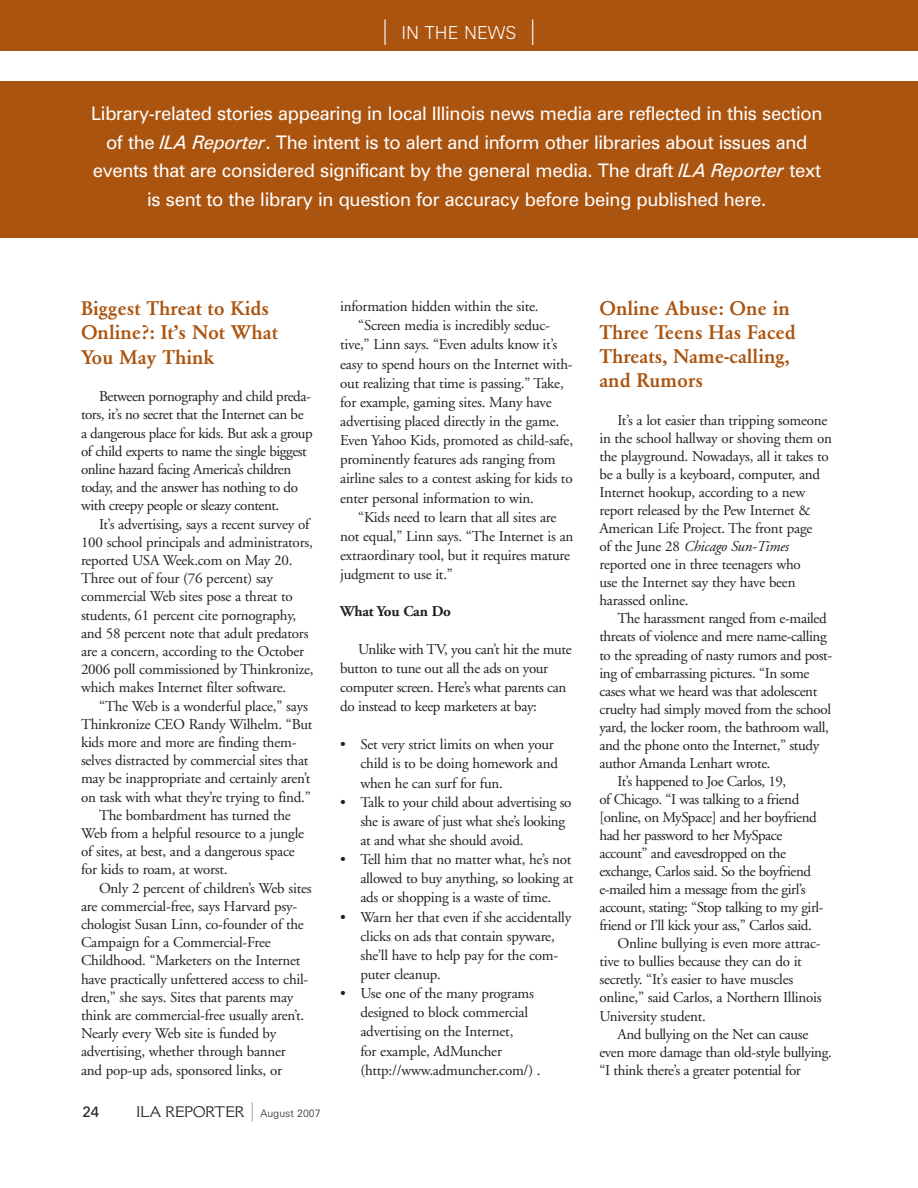
<style>
.page{position:relative;width:918px;height:1188px;background:#fff}
.page>*{position:absolute;margin:0;border:0;box-sizing:border-box;transform-origin:0 0}
.t1{font:500 19.5px/24px "Garamond BE";color:#ab540f}
.t2{font:18.75px/28.5px "Zurich BT";letter-spacing:-.015em;color:#fff;text-align:center}
.t3{font:300 18px "Zurich BT";color:#fff}
.t4{font:15px/19.2px "Adobe Garamond";letter-spacing:-.015em;color:#231f20}
.t5{font:15px "Cantoria";letter-spacing:-.02em;color:#231f20}
.t6{font:700 15px "Adobe Garamond";letter-spacing:-.015em;color:#231f20}
.t7{font:15px "Zurich BT";color:#231f20}
.s1{font-size:25.5px}
.s2{font-style:italic}
.s3{font-family:"Zurich BT";font-weight:300;font-size:19.5px;color:#939598}
.s4{font-family:"Zurich BT";font-weight:300;font-size:10.5px}
</style>
<div class="page">
<div style="left:0;top:81px;width:918px;height:156px;background:#ab540f"></div>
<div style="left:0;top:0;width:918px;height:51px;background:#ab540f"></div>
<p class="t3" style="left:379px;top:27px;width:162px"><span class="s1">|</span> IN THE NEWS <span class="s1">|</span></p>
<p class="t2" style="left:91px;top:101px;width:733px">Library-related stories appearing in local Illinois news media are reflected in this section of the <span class="s2">ILA Reporter</span>. The intent is to alert and inform other libraries about issues and events that are considered significant by the general media. The draft <span class="s2">ILA Reporter</span> text is sent to the library in question for accuracy before being published here.</p>
<h1 class="t1" style="left:81px;top:298px;width:198px">Biggest Threat to Kids<br>Online?: It’s Not What<br>You May Think</h1>
<p class="t4" style="left:81px;top:389px;width:233px;line-height:18.1px;text-indent:18px">Between pornography and child preda&shy;tors, it’s no secret that the Internet can be a dangerous place for kids. But ask a group of child experts to name the single biggest online hazard facing America’s children today, and the answer has nothing to do with creepy people or sleazy content.</p>
<p class="t4" style="left:81px;top:516px;width:234px;line-height:18.1px;text-indent:18px">It’s advertising, says a recent survey of 100 school principals and administrators, reported USA Week.com on May 20.<br>Three out of four (76 percent) say commercial Web sites pose a threat to students, 61 percent cite pornography, and 58 percent note that adult predators are a concern, according to the October 2006 poll commissioned by Thinkronize, which makes Internet filter software.</p>
<p class="t4" style="left:99px;top:698px;width:210px">“The Web is a wonderful place,” says</p>
<p class="t4" style="left:81px;top:716px;width:233px">Thinkronize CEO Randy Wilhelm. “But</p>
<p class="t4" style="left:81px;top:734px;width:217px">kids more and more are finding them-</p>
<p class="t4" style="left:81px;top:752px;width:229px">selves distracted by commercial sites that</p>
<p class="t4" style="left:81px;top:771px;width:231px">may be inappropriate and certainly aren’t</p>
<p class="t4" style="left:81px;top:789px;width:231px">on task with what they’re trying to find.”</p>
<p class="t4" style="left:99px;top:807px;width:193px">The bombardment has turned the</p>
<p class="t4" style="left:81px;top:825px;width:225px">Web from a helpful resource to a jungle</p>
<p class="t4" style="left:81px;top:843px;width:215px">of sites, at best, and a dangerous space</p>
<p class="t4" style="left:81px;top:862px;width:148px">for kids to roam, at worst.</p>
<p class="t4" style="left:99px;top:880px;width:214px">Only 2 percent of children’s Web sites</p>
<p class="t4" style="left:81px;top:898px;width:218px">are commercial-free, says Harvard psy-</p>
<p class="t4" style="left:81px;top:916px;width:224px">chologist Susan Linn, co-founder of the</p>
<p class="t4" style="left:81px;top:934px;width:191px">Campaign for a Commercial-Free</p>
<p class="t4" style="left:81px;top:953px;width:221px">Childhood. “Marketers on the Internet</p>
<p class="t4" style="left:81px;top:971px;width:229px">have practically unfettered access to chil-</p>
<p class="t4" style="left:81px;top:989px;width:214px">dren,” she says. Sites that parents may</p>
<p class="t4" style="left:81px;top:1007px;width:225px">think are commercial-free usually aren’t.</p>
<p class="t4" style="left:81px;top:1025px;width:197px">Nearly every Web site is funded by</p>
<p class="t4" style="left:81px;top:1044px;width:206px">advertising, whether through banner</p>
<p class="t4" style="left:81px;top:1062px;width:203px">and pop-up ads, sponsored links, or</p>
<p class="t7" style="left:82px;top:1106px;width:18px">24</p>
<p class="t5" style="left:136px;top:1106px;width:186px">ILA REPORTER <span class="s3">|</span> <span class="s4">August 2007</span></p>
<p class="t4" style="left:340px;top:298px;width:200px">information hidden within the site.</p>
<p class="t4" style="left:358px;top:317px;width:193px">“Screen media is incredibly seduc-</p>
<p class="t4" style="left:340px;top:336px;width:219px">tive,” Linn says. “Even adults know it’s</p>
<p class="t4" style="left:340px;top:356px;width:234px">easy to spend hours on the Internet with-</p>
<p class="t4" style="left:340px;top:375px;width:225px">out realizing that time is passing.” Take,</p>
<p class="t4" style="left:340px;top:394px;width:213px">for example, gaming sites. Many have</p>
<p class="t4" style="left:340px;top:413px;width:220px">advertising placed directly in the game.</p>
<p class="t4" style="left:340px;top:432px;width:234px">Even Yahoo Kids, promoted as child-safe,</p>
<p class="t4" style="left:340px;top:451px;width:217px">prominently features ads ranging from</p>
<p class="t4" style="left:340px;top:470px;width:234px">airline sales to a contest asking for kids to</p>
<p class="t4" style="left:340px;top:490px;width:195px">enter personal information to win.</p>
<p class="t4" style="left:358px;top:509px;width:200px">“Kids need to learn that all sites are</p>
<p class="t4" style="left:340px;top:528px;width:235px">not equal,” Linn says. “The Internet is an</p>
<p class="t4" style="left:340px;top:547px;width:231px">extraordinary tool, but it requires mature</p>
<p class="t4" style="left:340px;top:566px;width:114px">judgment to use it.”</p>
<p class="t6" style="left:340px;top:606px;width:112px">What You Can Do</p>
<p class="t4" style="left:340px;top:641px;width:233px;text-indent:18px">Unlike with TV, you can’t hit the mute button to tune out all the ads on your computer screen. Here’s what parents can do instead to keep marketers at bay:</p>
<p class="t4" style="left:360px;top:736px;width:199px;text-indent:-20px">• Set very strict limits on when your child is to be doing homework and when he can surf for fun.</p>
<p class="t4" style="left:360px;top:794px;width:213px;text-indent:-20px">• Talk to your child about advertising so she is aware of just what she’s looking at and what she should avoid.</p>
<p class="t4" style="left:360px;top:851px;width:214px;text-indent:-20px">• Tell him that no matter what, he’s not allowed to buy anything, so looking at ads or shopping is a waste of time.</p>
<p class="t4" style="left:360px;top:909px;width:212px;text-indent:-20px">• Warn her that even if she accidentally clicks on ads that contain spyware, she’ll have to help pay for the com&shy;puter cleanup.</p>
<p class="t4" style="left:360px;top:985px;width:182px;text-indent:-20px">• Use one of the many programs designed to block commercial advertising on the Internet,<br>for example, AdMuncher (http://www.admuncher.com/) .</p>
<h1 class="t1" style="left:599px;top:298px;width:198px">Online Abuse: One in<br>Three Teens Has Faced<br>Threats, Name-calling, and Rumors</h1>
<p class="t4" style="left:599px;top:412px;width:234px;line-height:18px;text-indent:18px">It’s a lot easier than tripping someone in the school hallway or shoving them on the playground. Nowadays, all it takes to be a bully is a keyboard, computer, and Internet hookup, according to a new report released by the Pew Internet &amp; American Life Project. The front page<br>of the June 28 <span class="s2">Chicago Sun-Times </span>reported one in three teenagers who<br>use the Internet say they have been harassed online.</p>
<p class="t4" style="left:617px;top:610px;width:211px">The harassment ranged from e-mailed</p>
<p class="t4" style="left:599px;top:628px;width:229px">threats of violence and mere name-calling</p>
<p class="t4" style="left:599px;top:647px;width:234px">to the spreading of nasty rumors and post-</p>
<p class="t4" style="left:599px;top:665px;width:212px">ing of embarrassing pictures. “In some</p>
<p class="t4" style="left:599px;top:683px;width:220px">cases what we heard was that adolescent</p>
<p class="t4" style="left:599px;top:701px;width:233px">cruelty had simply moved from the school</p>
<p class="t4" style="left:599px;top:719px;width:231px">yard, the locker room, the bathroom wall,</p>
<p class="t4" style="left:599px;top:737px;width:221px">and the phone onto the Internet,” study</p>
<p class="t4" style="left:599px;top:755px;width:173px">author Amanda Lenhart wrote.</p>
<p class="t4" style="left:617px;top:773px;width:170px">It’s happened to Joe Carlos, 19,</p>
<p class="t4" style="left:599px;top:791px;width:201px">of Chicago. “I was talking to a friend</p>
<p class="t4" style="left:599px;top:809px;width:219px">[online, on MySpace] and her boyfriend</p>
<p class="t4" style="left:599px;top:827px;width:185px">had her password to her MySpace</p>
<p class="t4" style="left:599px;top:845px;width:188px">account” and eavesdropped on the</p>
<p class="t4" style="left:599px;top:863px;width:213px">exchange, Carlos said. So the boyfriend</p>
<p class="t4" style="left:599px;top:881px;width:208px">e-mailed him a message from the girl’s</p>
<p class="t4" style="left:599px;top:899px;width:226px">account, stating: “Stop talking to my girl-</p>
<p class="t4" style="left:599px;top:917px;width:214px">friend or I’ll kick your ass,” Carlos said.</p>
<p class="t4" style="left:617px;top:935px;width:205px">Online bullying is even more attrac-</p>
<p class="t4" style="left:599px;top:953px;width:204px">tive to bullies because they can do it</p>
<p class="t4" style="left:599px;top:971px;width:195px">secretly. “It’s easier to have muscles</p>
<p class="t4" style="left:599px;top:990px;width:224px">online,” said Carlos, a Northern Illinois</p>
<p class="t4" style="left:599px;top:1008px;width:108px">University student.</p>
<p class="t4" style="left:617px;top:1026px;width:192px">And bullying on the Net can cause</p>
<p class="t4" style="left:599px;top:1044px;width:234px">even more damage than old-style bullying.</p>
<p class="t4" style="left:599px;top:1062px;width:203px">“I think there’s a greater potential for</p>
</div>
